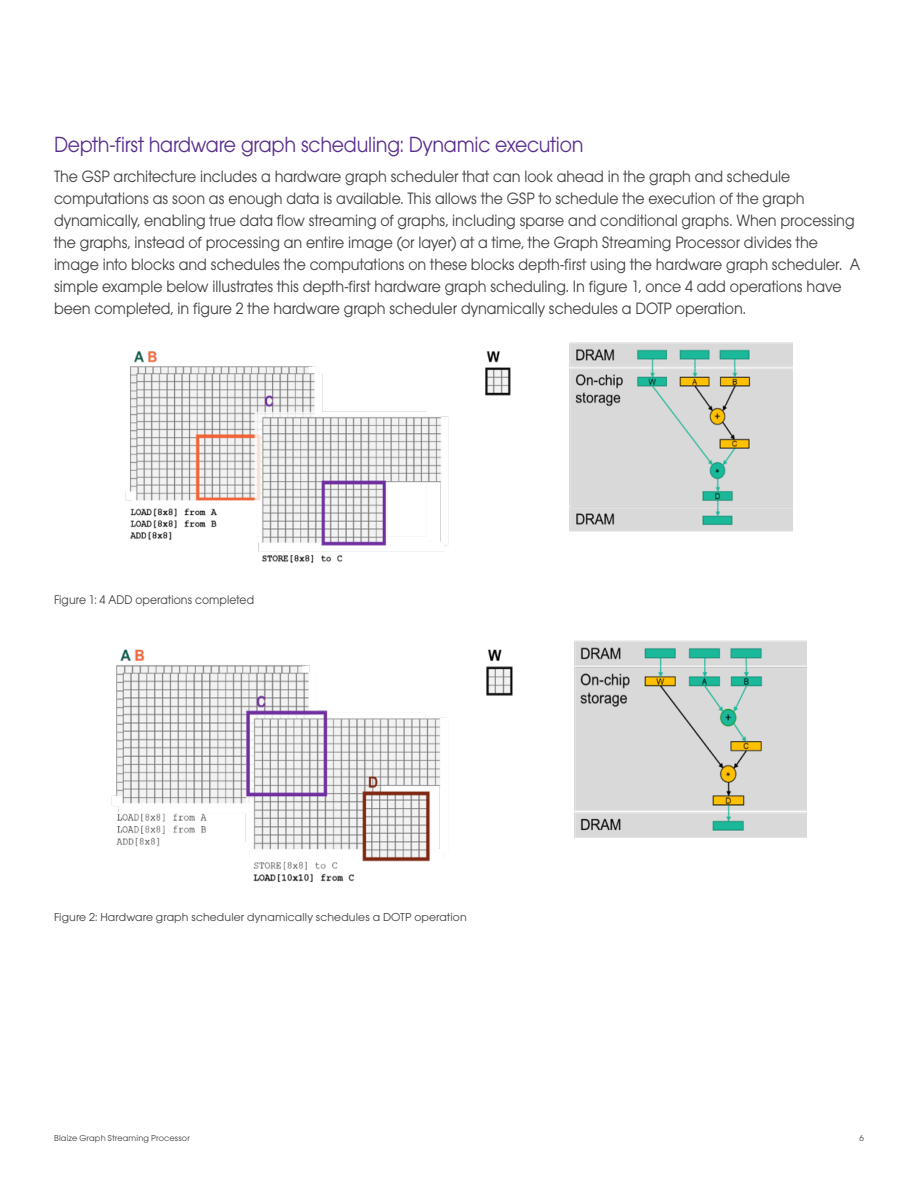
<style>
.page{position:relative;width:918px;height:1188px;background:#fff}
.page>*{position:absolute;margin:0;border:0;box-sizing:border-box;transform-origin:0 0}
.Subhead_1{font:22.8px "Avant Garde ITC";letter-spacing:-.01em;color:#592d8c;scale:.92 1}
.Body_copy{font:17.1px/22px "Avant Garde ITC";letter-spacing:-.005em;color:#3e3e3f;scale:.92 1}
.t1{font:13.05px "Avant Garde ITC";letter-spacing:.01em;color:#3e3e3f;scale:.92 1}
.t2{font:12px "Avant Garde ITC";letter-spacing:.01em;color:#3e3e3f}
.Footer_Copy{font:9px "Avant Garde ITC";letter-spacing:.02em;color:#3e3e3f}
</style>
<div class="page">
<img style="left:125px;top:342px;width:668px;height:221px">
<img style="left:111px;top:640px;width:696px;height:242px">
<p class="Subhead_1" style="left:54px;top:131px;width:577px">Depth-first hardware graph scheduling: Dynamic execution</p>
<p class="Body_copy" style="left:54px;top:165px;width:878px">The GSP architecture includes a hardware graph scheduler that can look ahead in the graph and schedule computations as soon as enough data is available. This allows the GSP to schedule the execution of the graph dynamically, enabling true data flow streaming of graphs, including sparse and conditional graphs. When processing the graphs, instead of processing an entire image (or layer) at a time, the Graph Streaming Processor divides the image into blocks and schedules the computations on these blocks depth-first using the hardware graph scheduler. A simple example below illustrates this depth-first hardware graph scheduling. In figure 1, once 4 add operations have been completed, in figure 2 the hardware graph scheduler dynamically schedules a DOTP operation.</p>
<p class="t1" style="left:54px;top:592px;width:219px">Figure 1: 4 ADD operations completed</p>
<p class="t2" style="left:54px;top:910px;width:414px">Figure 2: Hardware graph scheduler dynamically schedules a DOTP operation</p>
<p class="Footer_Copy" style="left:54px;top:1133px;width:137px">Blaize Graph Streaming Processor</p>
<p class="Footer_Copy" style="left:860px;top:1133px;width:6px">6</p>
</div>
